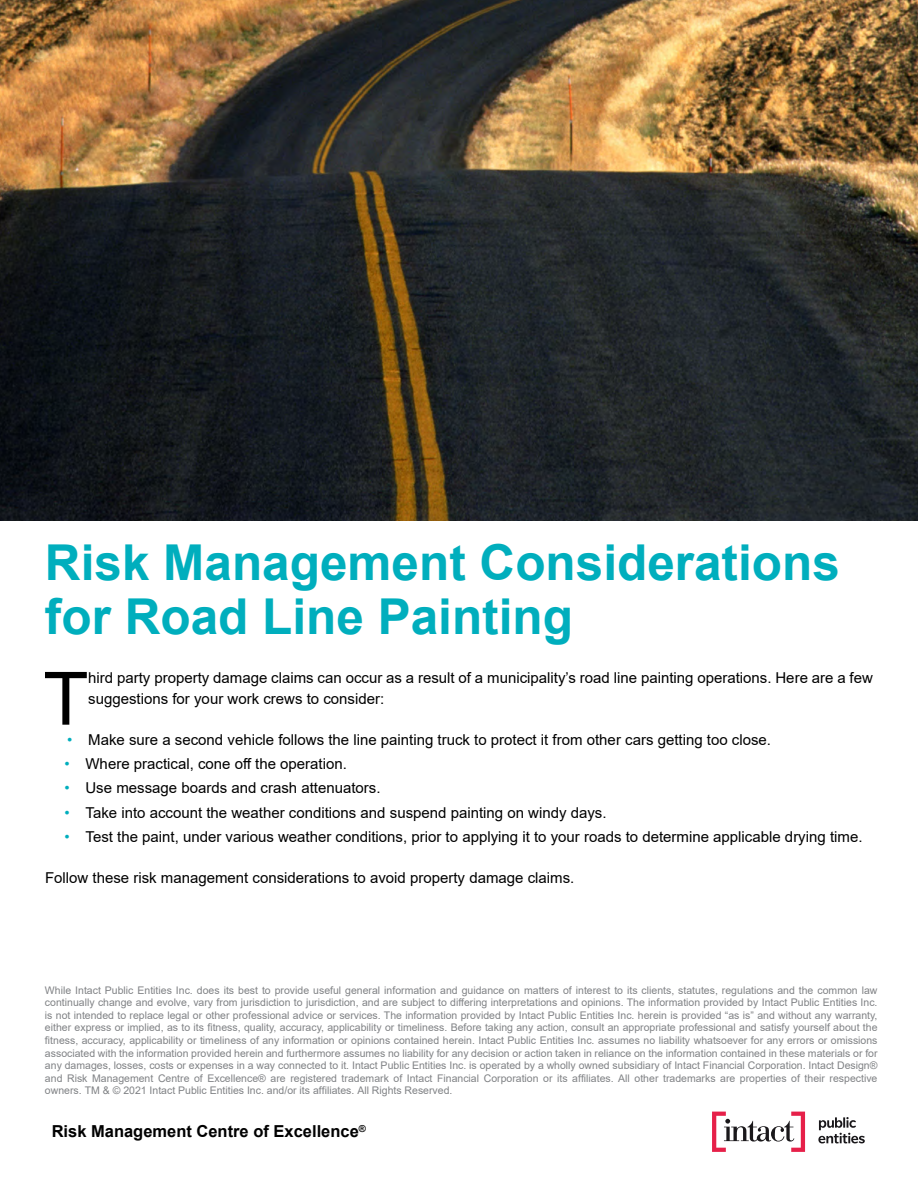
<style>
.page{position:relative;width:918px;height:1188px;background:#fff}
.page>*{position:absolute;margin:0;border:0;box-sizing:border-box;transform-origin:0 0}
.t1{font:73.65px "Arial";color:#000}
.t2{font:700 49.5px/54px "Arial";color:#00aebd}
.t3{font:700 16.5px "Arial";color:#000}
.t4{font:15px/21px "Arial";color:#000}
.t5{font:10.5px/12.6px "Arial";color:#808285;text-align:justify}
.s1{color:#00aebd}
</style>
<div class="page">
<svg style="left:818px;top:1117px;width:47px;height:26px"></svg>
<svg style="left:712px;top:1112px;width:93px;height:40px"></svg>
<img style="left:0;top:0;width:918px;height:521px">
<h1 class="t2" style="left:45px;top:537px;width:796px">Risk Management Considerations for Road Line Painting</h1>
<p class="t1" style="left:43px;top:648px;width:47px">T</p>
<p class="t4" style="left:88px;top:667px;width:786px">hird party property damage claims can occur as a result of a municipality’s road line painting operations. Here are a few suggestions for your work crews to consider:</p>
<p class="t4" style="left:67px;top:729px;width:705px"><span class="s1">•</span> Make sure a second vehicle follows the line painting truck to protect it from other cars getting too close.</p>
<p class="t4" style="left:65px;top:753px;width:284px"><span class="s1">•</span> Where practical, cone off the operation.</p>
<p class="t4" style="left:65px;top:778px;width:318px"><span class="s1">•</span> Use message boards and crash attenuators.</p>
<p class="t4" style="left:65px;top:802px;width:544px"><span class="s1">•</span> Take into account the weather conditions and suspend painting on windy days.</p>
<p class="t4" style="left:65px;top:826px;width:800px"><span class="s1">•</span> Test the paint, under various weather conditions, prior to applying it to your roads to determine applicable drying time.</p>
<p class="t4" style="left:45px;top:867px;width:531px">Follow these risk management considerations to avoid property damage claims.</p>
<p class="t5" style="left:45px;top:984px;width:834px">While Intact Public Entities Inc. does its best to provide useful general information and guidance on matters of interest to its clients, statutes, regulations and the common law continually change and evolve, vary from jurisdiction to jurisdiction, and are subject to differing interpretations and opinions. The information provided by Intact Public Entities Inc. is not intended to replace legal or other professional advice or services. The information provided by Intact Public Entities Inc. herein is provided “as is” and without any warranty, either express or implied, as to its fitness, quality, accuracy, applicability or timeliness. Before taking any action, consult an appropriate professional and satisfy yourself about the fitness, accuracy, applicability or timeliness of any information or opinions contained herein. Intact Public Entities Inc. assumes no liability whatsoever for any errors or omissions associated with the information provided herein and furthermore assumes no liability for any decision or action taken in reliance on the information contained in these materials or for any damages, losses, costs or expenses in a way connected to it. Intact Public Entities Inc. is operated by a wholly owned subsidiary of Intact Financial Corporation. Intact Design® and Risk Management Centre of Excellence® are registered trademark of Intact Financial Corporation or its affiliates. All other trademarks are properties of their respective owners. TM &amp; © 2021 Intact Public Entities Inc. and/or its affiliates. All Rights Reserved.</p>
<p class="t3" style="left:52px;top:1120px;width:316px">Risk Management Centre of Excellence<sup>®</sup></p>
</div>
